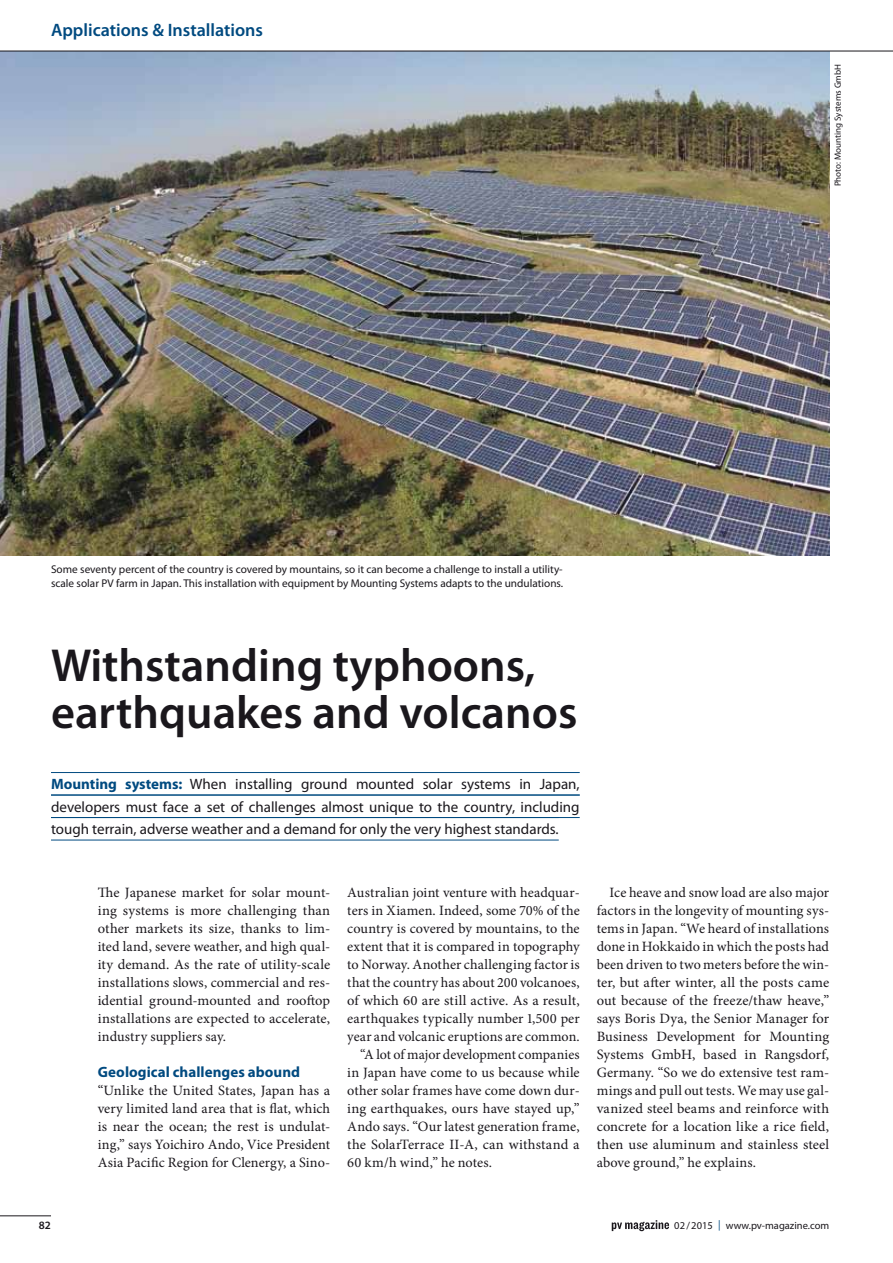
<style>
.page{position:relative;width:893px;height:1263px;background:#fff}
.page>*{position:absolute;margin:0;border:0;box-sizing:border-box;transform-origin:0 0}
.t1{font:600 46.5px/46.5px "Myriad Pro";color:#1a171c}
.t2{font:600 18px "Myriad Pro";color:#004a80}
.t3{font:15px/22.5px "Myriad Pro";color:#1a171c;text-align:justify}
.t4{font:700 15px "Myriad Pro";letter-spacing:.005em;color:#004a80}
.t5{font:14.25px/18px "Minion Pro";letter-spacing:.005em;color:#1a171c;text-align:justify}
.t6{font:11.25px/13.5px "Myriad Pro";color:#1a171c}
.t7{font:600 11.25px "Myriad Pro";color:#1a171c}
.t8{font:10.5px "Myriad Pro";color:#1a171c}
.t9{font:9px "Myriad Pro";color:#1a171c}
.s1{font-weight:700;color:#004a80}
.s2{color:#004a80}
</style>
<div class="page">
<img style="left:0;top:52px;width:829px;height:503px">
<hr style="left:0;top:1215px;width:51px;height:1px;background:#1a171c">
<svg style="left:612px;top:1220px;width:57px;height:11px"></svg>
<hr style="left:51px;top:817px;width:529px;height:1px;background:#004a80">
<hr style="left:51px;top:840px;width:508px;height:1px;background:#004a80">
<hr style="left:51px;top:772px;width:529px;height:1px;background:#004a80">
<hr style="left:51px;top:795px;width:529px;height:1px;background:#004a80">
<hr style="left:0;top:51px;width:893px;height:1px;background:#1a171c">
<p class="t2" style="left:51px;top:18px;width:214px">Applications &amp; Installations</p>
<p class="t9" style="left:832px;top:186px;width:124px;rotate:-90deg">Photo: Mounting Systems GmbH</p>
<p class="t6" style="left:51px;top:562px;width:514px">Some seventy percent of the country is covered by mountains, so it can become a challenge to install a utility&shy;scale solar PV farm in Japan. This installation with equipment by Mounting Systems adapts to the undulations.</p>
<p class="t1" style="left:51px;top:641px;width:528px">Withstanding typhoons, earthquakes and volcanos</p>
<p class="t3" style="left:51px;top:772px;width:530px"><span class="s1">Mounting systems:</span> When installing ground mounted solar systems in Japan, developers must face a set of challenges almost unique to the country, including tough terrain, adverse weather and a demand for only the very highest standards.</p>
<p class="t5" style="left:98px;top:883px;width:234px">The Japanese market for solar mount&shy;ing systems is more challenging than other markets its size, thanks to lim&shy;ited land, severe weather, and high qual&shy;ity demand. As the rate of utility-scale installations slows, commercial and res&shy;idential ground-mounted and rooftop installations are expected to accelerate, industry suppliers say.</p>
<p class="t4" style="left:98px;top:1062px;width:204px">Geological challenges abound</p>
<p class="t5" style="left:98px;top:1081px;width:234px">“Unlike the United States, Japan has a very limited land area that is flat, which is near the ocean; the rest is undulat&shy;ing,” says Yoichiro Ando, Vice President Asia Pacific Region for Clenergy, a Sino-</p>
<p class="t5" style="left:347px;top:883px;width:234px">Australian joint venture with headquar-</p>
<p class="t5" style="left:347px;top:901px;width:234px">ters in Xiamen. Indeed, some 70% of the</p>
<p class="t5" style="left:347px;top:919px;width:234px">country is covered by mountains, to the</p>
<p class="t5" style="left:347px;top:937px;width:234px">extent that it is compared in topography</p>
<p class="t5" style="left:347px;top:955px;width:234px">to Norway. Another challenging factor is</p>
<p class="t5" style="left:347px;top:973px;width:234px">that the country has about 200 volcanoes,</p>
<p class="t5" style="left:347px;top:991px;width:234px">of which 60 are still active. As a result,</p>
<p class="t5" style="left:347px;top:1009px;width:234px">earthquakes typically number 1,500 per</p>
<p class="t5" style="left:347px;top:1027px;width:234px">year and volcanic eruptions are common.</p>
<p class="t5" style="left:360px;top:1045px;width:221px">“A lot of major development companies</p>
<p class="t5" style="left:347px;top:1063px;width:234px">in Japan have come to us because while</p>
<p class="t5" style="left:347px;top:1081px;width:234px">other solar frames have come down dur-</p>
<p class="t5" style="left:347px;top:1099px;width:234px">ing earthquakes, ours have stayed up,”</p>
<p class="t5" style="left:347px;top:1117px;width:234px">Ando says. “Our latest generation frame,</p>
<p class="t5" style="left:347px;top:1135px;width:234px">the SolarTerrace II-A, can withstand a</p>
<p class="t5" style="left:347px;top:1153px;width:146px">60 km/h wind,” he notes.</p>
<p class="t5" style="left:597px;top:883px;width:234px;text-indent:13px">Ice heave and snow load are also major factors in the longevity of mounting sys&shy;tems in Japan. “We heard of installations done in Hokkaido in which the posts had been driven to two meters before the win&shy;ter, but after winter, all the posts came out because of the freeze/thaw heave,” says Boris Dya, the Senior Manager for Business Development for Mounting Systems GmbH, based in Rangsdorf, Germany. “So we do extensive test ram&shy;mings and pull out tests. We may use gal&shy;vanized steel beams and reinforce with concrete for a location like a rice field, then use aluminum and stainless steel above ground,” he explains.</p>
<p class="t7" style="left:39px;top:1218px;width:14px">82</p>
<p class="t8" style="left:674px;top:1219px;width:156px">02/2015 <span class="s2">|</span> www.pv-magazine.com</p>
</div>
